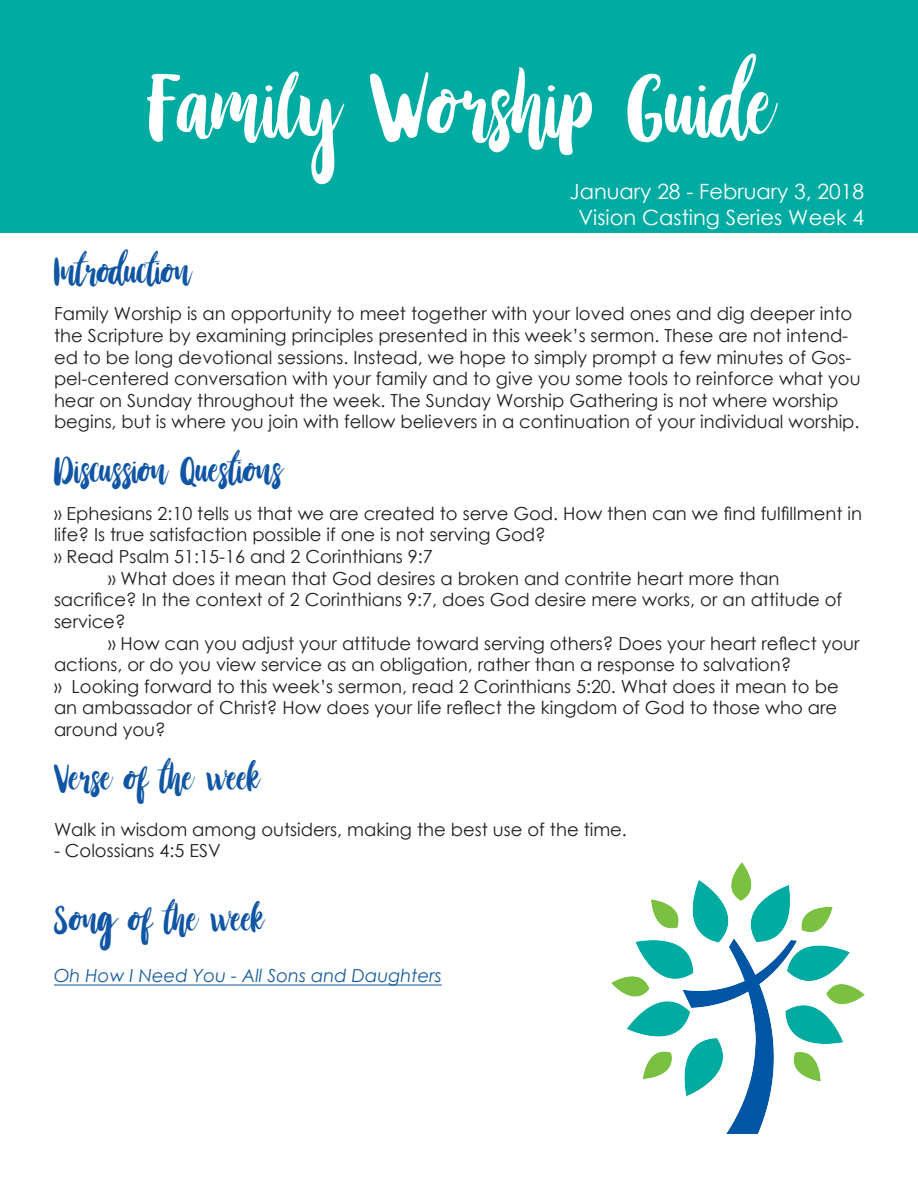
<style>
.page{position:relative;width:918px;height:1188px;background:#fff}
.page>*{position:absolute;margin:0;border:0;box-sizing:border-box;transform-origin:0 0}
.t1{font:108px "Stay Wildy Personal Use Only";color:#fff}
.t2{font:45px "Stay Wildy Personal Use Only";color:#1055a4}
.t3{font:21px "Century Gothic";color:#fff}
.t4{font:18px/21.6px "Century Gothic";color:#231f20}
.t5{font:italic 18px "Century Gothic";color:#175d9e}
</style>
<div class="page">
<div style="left:0;top:0;width:918px;height:232px;background:#00aca2"></div>
<img style="left:611px;top:863px;width:253px;height:271px">
<hr style="left:54px;top:984px;width:388px;height:2px;background:#175d9e">
<p class="t1" style="left:147px;top:53px;width:625px">Family Worship Guide</p>
<p class="t3" style="left:570px;top:177px;width:296px">January 28 - February 3, 2018</p>
<p class="t3" style="left:579px;top:202px;width:287px">Vision Casting Series Week 4</p>
<p class="t2" style="left:54px;top:249px;width:138px">Introduction</p>
<p class="t4" style="left:54px;top:303px;width:808px">Family Worship is an opportunity to meet together with your loved ones and dig deeper into the Scripture by examining principles presented in this week’s sermon. These are not intend&shy;ed to be long devotional sessions. Instead, we hope to simply prompt a few minutes of Gos&shy;pel-centered conversation with your family and to give you some tools to reinforce what you hear on Sunday throughout the week. The Sunday Worship Gathering is not where worship begins, but is where you join with fellow believers in a continuation of your individual worship.</p>
<p class="t2" style="left:54px;top:448px;width:229px">Discussion Questions</p>
<p class="t4" style="left:54px;top:502px;width:810px">» Ephesians 2:10 tells us that we are created to serve God. How then can we find fulfillment in life? Is true satisfaction possible if one is not serving God?</p>
<p class="t4" style="left:54px;top:546px;width:380px">» Read Psalm 51:15-16 and 2 Corinthians 9:7</p>
<p class="t4" style="left:108px;top:567px;width:673px">» What does it mean that God desires a broken and contrite heart more than</p>
<p class="t4" style="left:54px;top:589px;width:790px">sacrifice? In the context of 2 Corinthians 9:7, does God desire mere works, or an attitude of service?</p>
<p class="t4" style="left:54px;top:632px;width:807px;text-indent:54px">» How can you adjust your attitude toward serving others? Does your heart reflect your actions, or do you view service as an obligation, rather than a response to salvation?</p>
<p class="t4" style="left:54px;top:675px;width:786px;text-align:justify">» Looking forward to this week’s sermon, read 2 Corinthians 5:20. What does it mean to be an ambassador of Christ? How does your life reflect the kingdom of God to those who are around you?</p>
<p class="t2" style="left:54px;top:756px;width:206px">Verse of the week</p>
<p class="t4" style="left:54px;top:818px;width:574px">Walk in wisdom among outsiders, making the best use of the time.</p>
<p class="t4" style="left:54px;top:840px;width:168px">- Colossians 4:5 ESV</p>
<p class="t2" style="left:54px;top:897px;width:211px">Song of the week</p>
<p class="t5" style="left:54px;top:963px;width:389px">Oh How I Need You - All Sons and Daughters</p>
</div>
